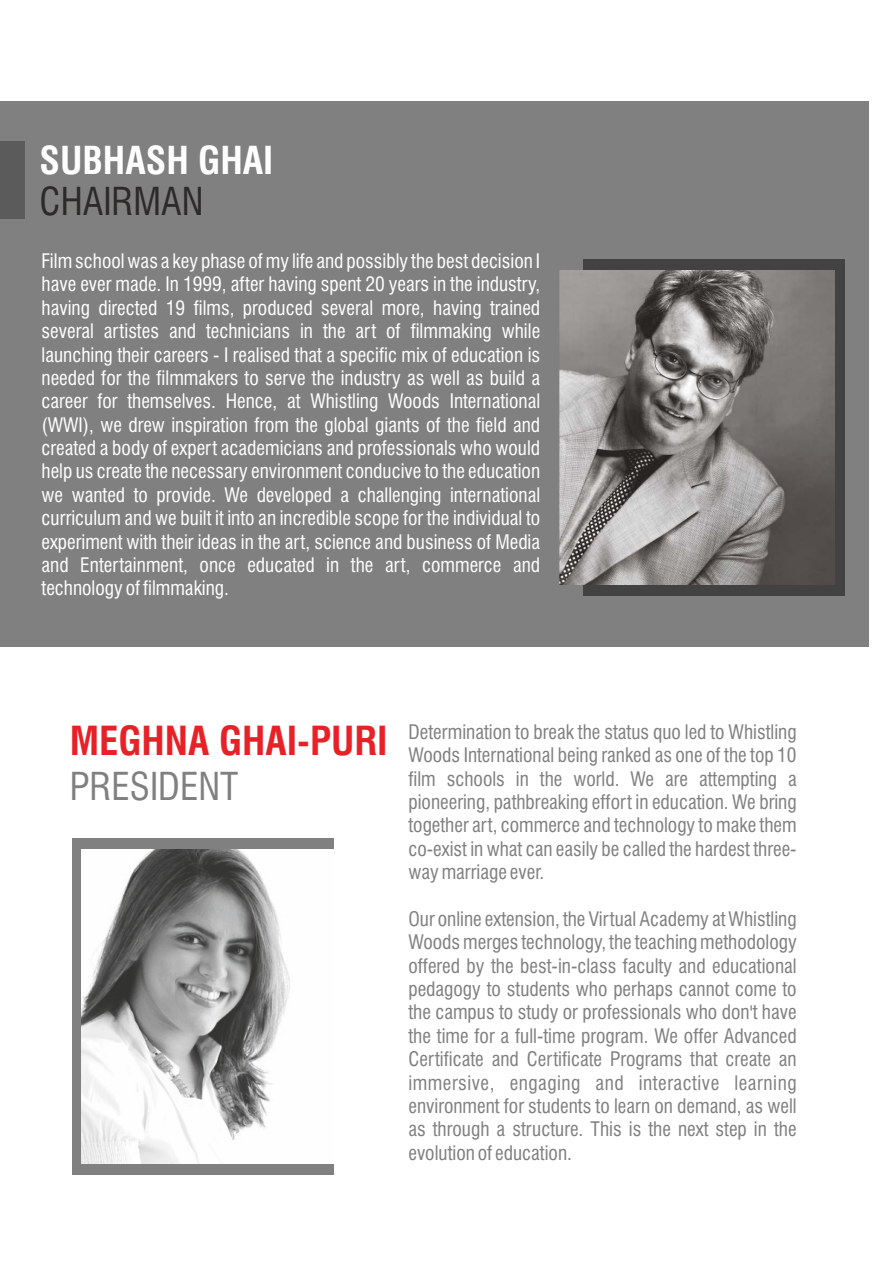
<style>
.page{position:relative;width:893px;height:1263px;background:#fff}
.page>*{position:absolute;margin:0;border:0;box-sizing:border-box;transform-origin:0 0}
.t1{font:700 condensed 39px "Swiss 721 BT";color:#e82127}
.t2{font:700 condensed 37.5px "Swiss 721 BT";color:#fefefe}
.t3{font:condensed 37.5px "Swiss 721 BT";color:#808080}
.t4{font:condensed 37.5px "Swiss 721 BT";color:#2b2a29}
.t5{font:condensed 19.5px/23.4px "Swiss 721 BT";color:#fefefe;text-align:justify}
.t6{font:condensed 19.5px/23.4px "Swiss 721 BT";color:#808080;text-align:justify}
</style>
<div class="page">
<div style="left:0;top:101px;width:868px;height:546px;background:#808080"></div>
<div style="left:583px;top:259px;width:261px;height:337px;background:#434242"></div>
<img style="left:559px;top:270px;width:275px;height:315px">
<div style="left:0;top:142px;width:25px;height:77px;background:#5b5b5b"></div>
<div style="left:72px;top:838px;width:261px;height:337px;background:#808080"></div>
<img style="left:82px;top:849px;width:251px;height:315px">
<h2 class="t2" style="left:40px;top:146px;width:235px">SUBHASH GHAI</h2>
<h2 class="t4" style="left:40px;top:186px;width:165px">CHAIRMAN</h2>
<p class="t5" style="left:42px;top:251px;width:500px">Film school was a key phase of my life and possibly the best decision I have ever made. In 1999, after having spent 20 years in the industry, having directed 19 films, produced several more, having trained several artistes and technicians in the art of filmmaking while launching their careers - I realised that a specific mix of education is needed for the filmmakers to serve the industry as well as build a career for themselves. Hence, at Whistling Woods International (WWI), we drew inspiration from the global giants of the field and created a body of expert academicians and professionals who would help us create the necessary environment conducive to the education we wanted to provide. We developed a challenging international curriculum and we built it into an incredible scope for the individual to experiment with their ideas in the art, science and business of Media and Entertainment, once educated in the art, commerce and technology of filmmaking.</p>
<h1 class="t1" style="left:70px;top:725px;width:319px">MEGHNA GHAI-PURI</h1>
<h2 class="t3" style="left:70px;top:771px;width:170px">PRESIDENT</h2>
<p class="t6" style="left:408px;top:722px;width:390px">Determination to break the status quo led to Whistling Woods International being ranked as one of the top 10 film schools in the world. We are attempting a pioneering, pathbreaking effort in education. We bring together art, commerce and technology to make them co-exist in what can easily be called the hardest three&shy;way marriage ever.</p>
<p class="t6" style="left:408px;top:909px;width:390px">Our online extension, the Virtual Academy at Whistling Woods merges technology, the teaching methodology offered by the best-in-class faculty and educational pedagogy to students who perhaps cannot come to the campus to study or professionals who don't have the time for a full-time program. We offer Advanced Certificate and Certificate Programs that create an immersive, engaging and interactive learning environment for students to learn on demand, as well as through a structure. This is the next step in the evolution of education.</p>
</div>
